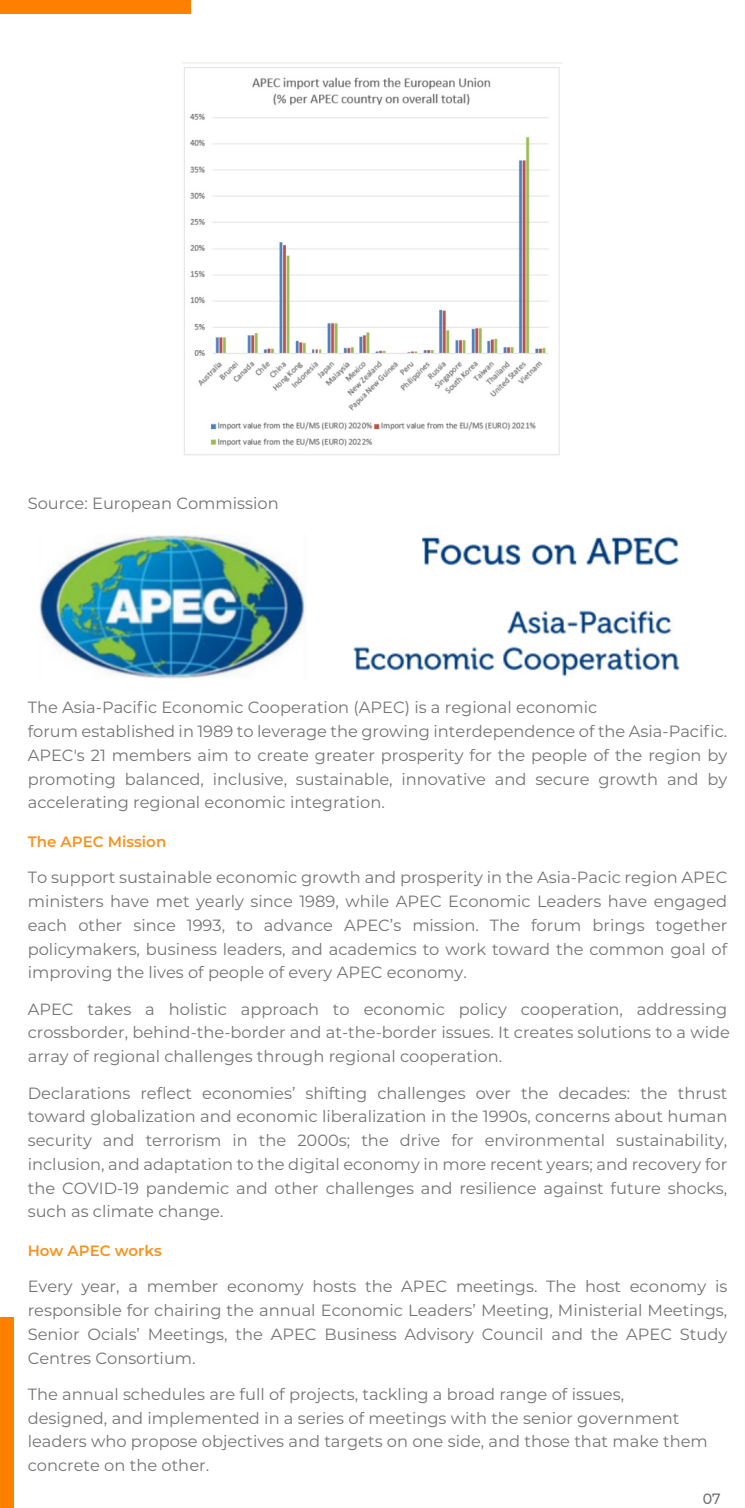
<style>
.page{position:relative;width:745px;height:1508px;background:#fff}
.page>*{position:absolute;margin:0;border:0;box-sizing:border-box;transform-origin:0 0}
.t1{font:16.25px/23.8px "Montserrat";color:#737474}
.t2{font:600 15px "Montserrat";color:#f6931e}
.t3{font:500 15px "Montserrat";color:#737373;scale:.95 1}
</style>
<div class="page">
<img style="left:39px;top:535px;width:641px;height:144px">
<div style="left:0;top:1317px;width:14px;height:191px;background:#ff8000"></div>
<div style="left:0;top:0;width:191px;height:14px;background:#ff8000"></div>
<img style="left:182px;top:62px;width:380px;height:393px">
<p class="t1" style="left:28px;top:491px;width:252px">Source: European Commission</p>
<p class="t1" style="left:28px;top:695px;width:700px">The Asia-Pacific Economic Cooperation (APEC) is a regional economic<br>forum established in 1989 to leverage the growing interdependence of the Asia-Pacific.<br>APEC's 21 members aim to create greater prosperity for the people of the region by promoting balanced, inclusive, sustainable, innovative and secure growth and by accelerating regional economic integration.</p>
<p class="t2" style="left:28px;top:831px;width:140px">The APEC Mission</p>
<p class="t1" style="left:28px;top:865px;width:700px;text-align:justify">To support sustainable economic growth and prosperity in the Asia-Pacic region APEC ministers have met yearly since 1989, while APEC Economic Leaders have engaged each other since 1993, to advance APEC’s mission. The forum brings together policymakers, business leaders, and academics to work toward the common goal of improving the lives of people of every APEC economy.</p>
<p class="t1" style="left:28px;top:996px;width:703px">APEC takes a holistic approach to economic policy cooperation, addressing crossborder, behind-the-border and at-the-border issues. It creates solutions to a wide array of regional challenges through regional cooperation.</p>
<p class="t1" style="left:28px;top:1080px;width:700px;text-align:justify">Declarations reflect economies’ shifting challenges over the decades: the thrust toward globalization and economic liberalization in the 1990s, concerns about human security and terrorism in the 2000s; the drive for environmental sustainability, inclusion, and adaptation to the digital economy in more recent years; and recovery for the COVID-19 pandemic and other challenges and resilience against future shocks, such as climate change.</p>
<p class="t2" style="left:28px;top:1240px;width:135px">How APEC works</p>
<p class="t1" style="left:28px;top:1274px;width:700px;text-align:justify">Every year, a member economy hosts the APEC meetings. The host economy is responsible for chairing the annual Economic Leaders’ Meeting, Ministerial Meetings, Senior Ocials’ Meetings, the APEC Business Advisory Council and the APEC Study Centres Consortium.</p>
<p class="t1" style="left:28px;top:1381px;width:681px">The annual schedules are full of projects, tackling a broad range of issues, designed, and implemented in a series of meetings with the senior government leaders who propose objectives and targets on one side, and those that make them concrete on the other.</p>
<p class="t3" style="left:702px;top:1488px;width:20px">07</p>
</div>
